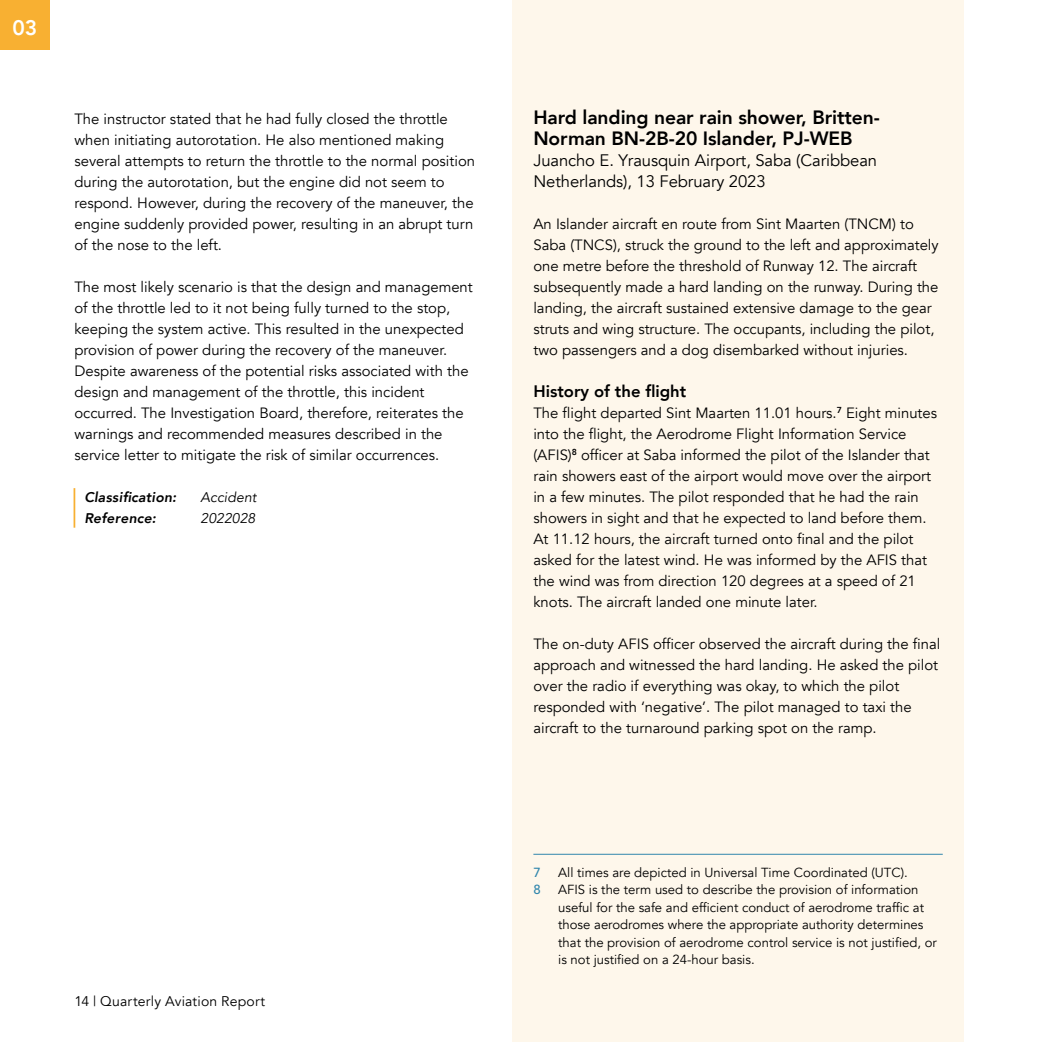
<style>
.page{position:relative;width:1042px;height:1042px;background:#fff}
.page>*{position:absolute;margin:0;border:0;box-sizing:border-box;transform-origin:0 0}
.t1{font:800 21px "Avenir";color:#fff}
.t2{font:800 19.25px/21px "Avenir";letter-spacing:-.005em;color:#000}
.t3{font:16.62px/21px "Avenir";letter-spacing:-.005em;color:#000}
.t4{font:800 16.62px "Avenir";color:#000}
.t5{font:14.88px/21px "Avenir";color:#000}
.t6{font:14px "Avenir";letter-spacing:.015em;color:#000}
.t7{font:italic 800 14px "Avenir";letter-spacing:.015em;color:#000}
.t8{font:italic 14px "Avenir";letter-spacing:.005em;color:#000}
.t9{font:13.12px/17.5px "Avenir";color:#000}
.t10{font:500 13.12px "Avenir LT Std";color:#3086ac}
</style>
<div class="page">
<div style="left:512px;top:0;width:452px;height:1042px;background:#fef7eb"></div>
<hr style="left:533px;top:854px;width:410px;height:1px;background:#3086ac">
<hr style="left:74px;top:488px;width:1px;height:40px;background:#f8b032">
<div style="left:0;top:0;width:50px;height:50px;background:#f8b032"></div>
<h1 class="t1" style="left:12px;top:12px;width:26px">03</h1>
<p class="t5" style="left:74px;top:109px;width:402px">The instructor stated that he had fully closed the throttle when initiating autorotation. He also mentioned making several attempts to return the throttle to the normal position during the autorotation, but the engine did not seem to respond. However, during the recovery of the maneuver, the engine suddenly provided power, resulting in an abrupt turn of the nose to the left.</p>
<p class="t5" style="left:74px;top:277px;width:400px">The most likely scenario is that the design and management of the throttle led to it not being fully turned to the stop, keeping the system active. This resulted in the unexpected provision of power during the recovery of the maneuver.<br>Despite awareness of the potential risks associated with the design and management of the throttle, this incident occurred. The Investigation Board, therefore, reiterates the warnings and recommended measures described in the service letter to mitigate the risk of similar occurrences.</p>
<p class="t7" style="left:84px;top:489px;width:93px">Classification:</p>
<p class="t8" style="left:200px;top:489px;width:58px">Accident</p>
<p class="t7" style="left:84px;top:510px;width:73px">Reference:</p>
<p class="t8" style="left:200px;top:510px;width:56px">2022028</p>
<p class="t6" style="left:74px;top:993px;width:192px">14 | Quarterly Aviation Report</p>
<p class="t2" style="left:533px;top:107px;width:348px">Hard landing near rain shower, Britten-<br>Norman BN-2B-20 Islander, PJ-WEB</p>
<p class="t3" style="left:533px;top:150px;width:345px">Juancho E. Yrausquin Airport, Saba (Caribbean<br>Netherlands), 13 February 2023</p>
<p class="t5" style="left:533px;top:214px;width:407px">An Islander aircraft en route from Sint Maarten (TNCM) to Saba (TNCS), struck the ground to the left and approximately one metre before the threshold of Runway 12. The aircraft subsequently made a hard landing on the runway. During the landing, the aircraft sustained extensive damage to the gear struts and wing structure. The occupants, including the pilot, two passengers and a dog disembarked without injuries.</p>
<p class="t4" style="left:533px;top:378px;width:154px">History of the flight</p>
<p class="t5" style="left:533px;top:403px;width:405px">The flight departed Sint Maarten 11.01 hours.<sup>7</sup> Eight minutes into the flight, the Aerodrome Flight Information Service (AFIS)<sup>8</sup> officer at Saba informed the pilot of the Islander that rain showers east of the airport would move over the airport in a few minutes. The pilot responded that he had the rain showers in sight and that he expected to land before them.<br>At 11.12 hours, the aircraft turned onto final and the pilot asked for the latest wind. He was informed by the AFIS that the wind was from direction 120 degrees at a speed of 21 knots. The aircraft landed one minute later.</p>
<p class="t5" style="left:533px;top:634px;width:408px">The on-duty AFIS officer observed the aircraft during the final approach and witnessed the hard landing. He asked the pilot over the radio if everything was okay, to which the pilot responded with ‘negative’. The pilot managed to taxi the aircraft to the turnaround parking spot on the ramp.</p>
<p class="t10" style="left:533px;top:864px;width:9px">7</p>
<p class="t9" style="left:558px;top:863px;width:351px">All times are depicted in Universal Time Coordinated (UTC).</p>
<p class="t10" style="left:533px;top:882px;width:9px">8</p>
<p class="t9" style="left:558px;top:881px;width:380px">AFIS is the term used to describe the provision of information useful for the safe and efficient conduct of aerodrome traffic at those aerodromes where the appropriate authority determines that the provision of aerodrome control service is not justified, or is not justified on a 24-hour basis.</p>
</div>
